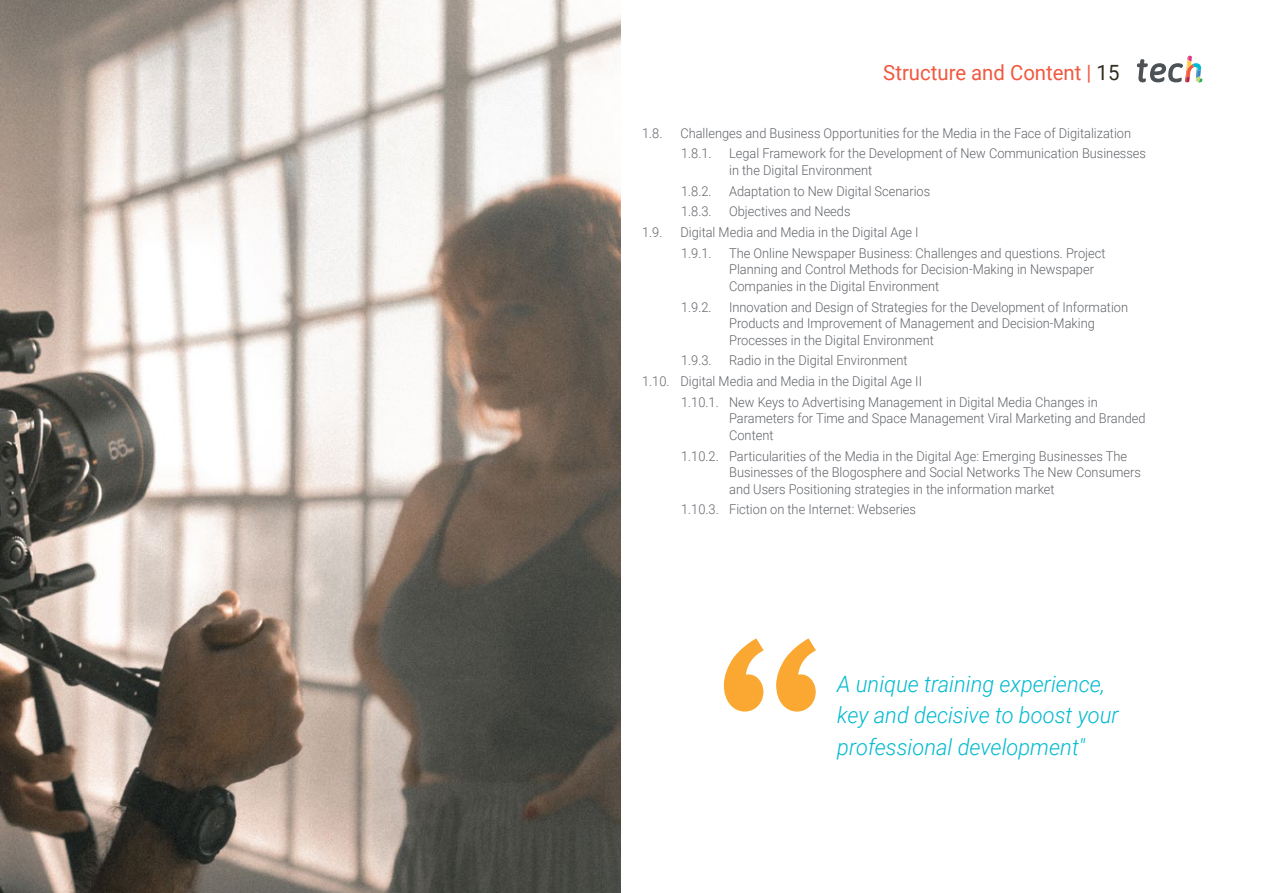
<style>
.page{position:relative;width:1263px;height:893px;background:#fff}
.page>*{position:absolute;margin:0;border:0;box-sizing:border-box;transform-origin:0 0}
.t1{font:italic 300 22.5px/31.5px "Roboto";color:#00bacf}
.t2{font:21px "Roboto";color:#f1583f}
.t3{font:300 13.5px/16.5px "Roboto";color:#61646a;scale:.95 1}
.s1{color:#312e20}
</style>
<div class="page">
<img style="left:0;top:0;width:621px;height:893px">
<svg style="left:1137px;top:56px;width:65px;height:27px"></svg>
<svg style="left:724px;top:638px;width:92px;height:74px"></svg>
<h2 class="t2" style="left:883px;top:57px;width:238px">Structure and Content | <span class="s1">15</span></h2>
<p class="t3" style="left:642px;top:124px;width:23px">1.8.</p>
<p class="t3" style="left:680px;top:122px;width:476px;line-height:20.7px">Challenges and Business Opportunities for the Media in the Face of Digitalization<br>1.8.1.</p>
<p class="t3" style="left:729px;top:145px;width:440px">Legal Framework for the Development of New Communication Businesses in the Digital Environment</p>
<p class="t3" style="left:681px;top:182px;width:34px">1.8.2.</p>
<p class="t3" style="left:729px;top:182px;width:213px">Adaptation to New Digital Scenarios</p>
<p class="t3" style="left:681px;top:203px;width:34px">1.8.3.</p>
<p class="t3" style="left:729px;top:203px;width:129px">Objectives and Needs</p>
<p class="t3" style="left:642px;top:224px;width:23px">1.9.</p>
<p class="t3" style="left:680px;top:222px;width:252px;line-height:20.7px">Digital Media and Media in the Digital Age I<br>1.9.1.</p>
<p class="t3" style="left:729px;top:244px;width:398px">The Online Newspaper Business: Challenges and questions. Project<br>Planning and Control Methods for Decision-Making in Newspaper<br>Companies in the Digital Environment</p>
<p class="t3" style="left:681px;top:298px;width:34px">1.9.2.</p>
<p class="t3" style="left:729px;top:298px;width:421px">Innovation and Design of Strategies for the Development of Information<br>Products and Improvement of Management and Decision-Making<br>Processes in the Digital Environment</p>
<p class="t3" style="left:681px;top:352px;width:34px">1.9.3.</p>
<p class="t3" style="left:729px;top:352px;width:189px">Radio in the Digital Environment</p>
<p class="t3" style="left:642px;top:373px;width:296px">1.10. Digital Media and Media in the Digital Age II</p>
<p class="t3" style="left:681px;top:393px;width:440px">1.10.1. New Keys to Advertising Management in Digital Media Changes in</p>
<p class="t3" style="left:729px;top:410px;width:440px">Parameters for Time and Space Management Viral Marketing and Branded<br>Content</p>
<p class="t3" style="left:729px;top:447px;width:435px;text-indent:-48px">1.10.2. Particularities of the Media in the Digital Age: Emerging Businesses The<br>Businesses of the Blogosphere and Social Networks The New Consumers and Users Positioning strategies in the information market</p>
<p class="t3" style="left:681px;top:501px;width:249px">1.10.3. Fiction on the Internet: Webseries</p>
<h1 class="t1" style="left:837px;top:667px;width:283px">A unique training experience, key and decisive to boost your professional development"</h1>
</div>
